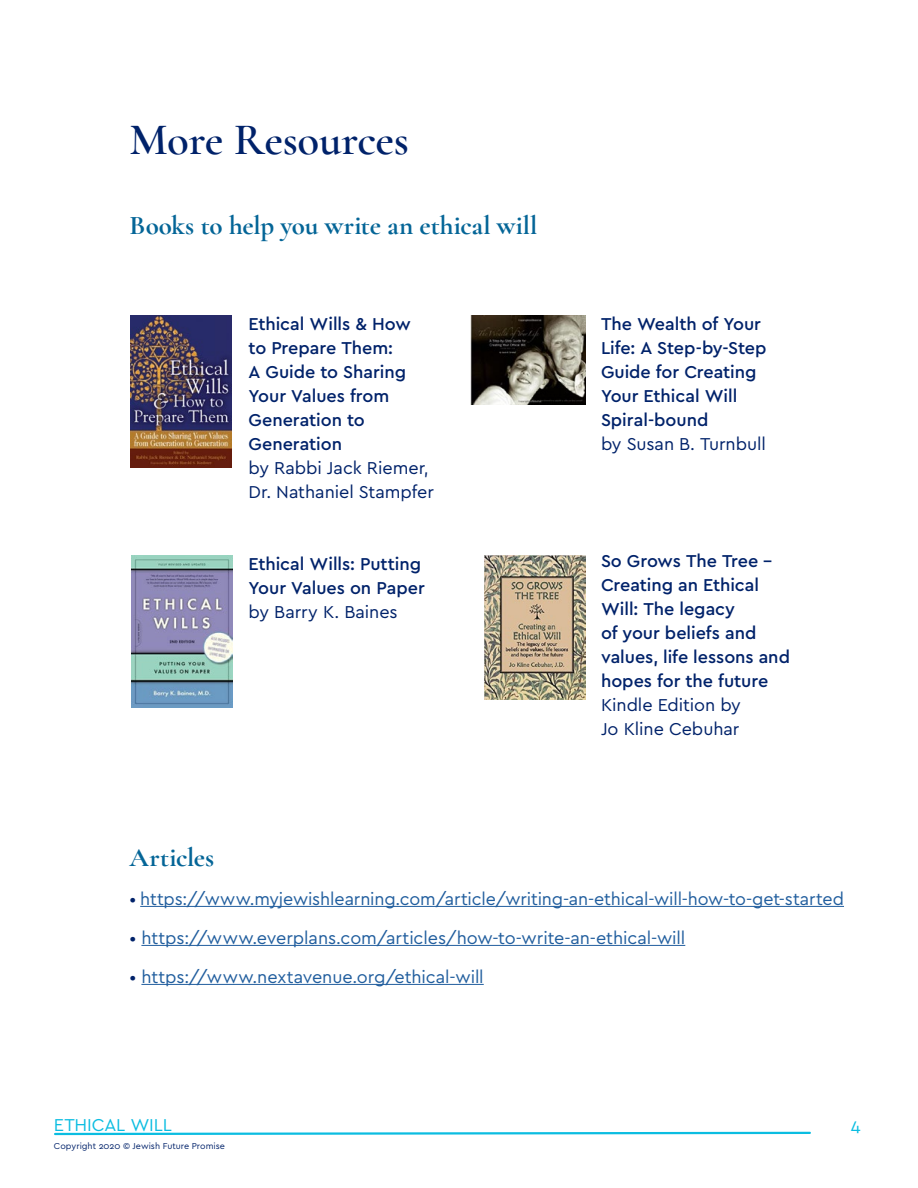
<style>
.page{position:relative;width:918px;height:1188px;background:#fff}
.page>*{position:absolute;margin:0;border:0;box-sizing:border-box;transform-origin:0 0}
.t1{font:600 45px "Cormorant Garamond";letter-spacing:-.01em;color:#00226a}
.t2{font:700 27px "Cormorant Garamond";color:#046597}
.t3{font:500 18px/24px "Cera PRO";letter-spacing:-.005em;color:#00226a}
.t4{font:18px "Cera PRO";letter-spacing:-.005em;color:#215e9e}
.t5{font:18px/24px "Cera PRO";letter-spacing:-.005em;color:#00226a}
.t6{font:18px "Cera PRO";letter-spacing:-.01em;color:#0bbde1}
.t7{font:9px "Cera PRO";color:#00226a}
.s1{color:#00226a}
</style>
<div class="page">
<svg style="left:54px;top:1132px;width:757px;height:4px"></svg>
<img style="left:131px;top:316px;width:101px;height:151px">
<img style="left:131px;top:555px;width:102px;height:153px">
<img style="left:471px;top:316px;width:115px;height:89px">
<img style="left:484px;top:555px;width:102px;height:145px">
<hr style="left:140px;top:906px;width:704px;height:1px;background:#215e9e">
<hr style="left:141px;top:945px;width:544px;height:1px;background:#215e9e">
<hr style="left:141px;top:984px;width:343px;height:1px;background:#215e9e">
<h1 class="t1" style="left:130px;top:112px;width:281px">More Resources</h1>
<h2 class="t2" style="left:130px;top:208px;width:409px">Books to help you write an ethical will</h2>
<p class="t3" style="left:249px;top:311px;width:164px">Ethical Wills &amp; How to Prepare Them:<br>A Guide to Sharing<br>Your Values from<br>Generation to<br>Generation</p>
<p class="t5" style="left:249px;top:455px;width:187px">by Rabbi Jack Riemer,<br>Dr. Nathaniel Stampfer</p>
<p class="t3" style="left:249px;top:551px;width:178px">Ethical Wills: Putting<br>Your Values on Paper</p>
<p class="t5" style="left:249px;top:599px;width:151px">by Barry K. Baines</p>
<p class="t3" style="left:601px;top:311px;width:167px">The Wealth of Your<br>Life: A Step-by-Step<br>Guide for Creating<br>Your Ethical Will<br>Spiral-bound</p>
<p class="t5" style="left:601px;top:431px;width:166px">by Susan B. Turnbull</p>
<p class="t3" style="left:601px;top:548px;width:191px">So Grows The Tree -<br>Creating an Ethical<br>Will: The legacy<br>of your beliefs and values, life lessons and hopes for the future</p>
<p class="t5" style="left:601px;top:692px;width:142px">Kindle Edition by<br>Jo Kline Cebuhar</p>
<h2 class="t2" style="left:130px;top:840px;width:86px">Articles</h2>
<p class="t4" style="left:130px;top:887px;width:716px"><span class="s1">•</span> https://www.myjewishlearning.com/article/writing-an-ethical-will-how-to-get-started</p>
<p class="t4" style="left:130px;top:926px;width:557px"><span class="s1">•</span> https://www.everplans.com/articles/how-to-write-an-ethical-will</p>
<p class="t4" style="left:130px;top:965px;width:356px"><span class="s1">•</span> https://www.nextavenue.org/ethical-will</p>
<p class="t6" style="left:54px;top:1113px;width:119px">ETHICAL WILL</p>
<p class="t6" style="left:851px;top:1113px;width:11px">4</p>
<p class="t7" style="left:54px;top:1140px;width:173px">Copyright 2020 © Jewish Future Promise</p>
</div>
